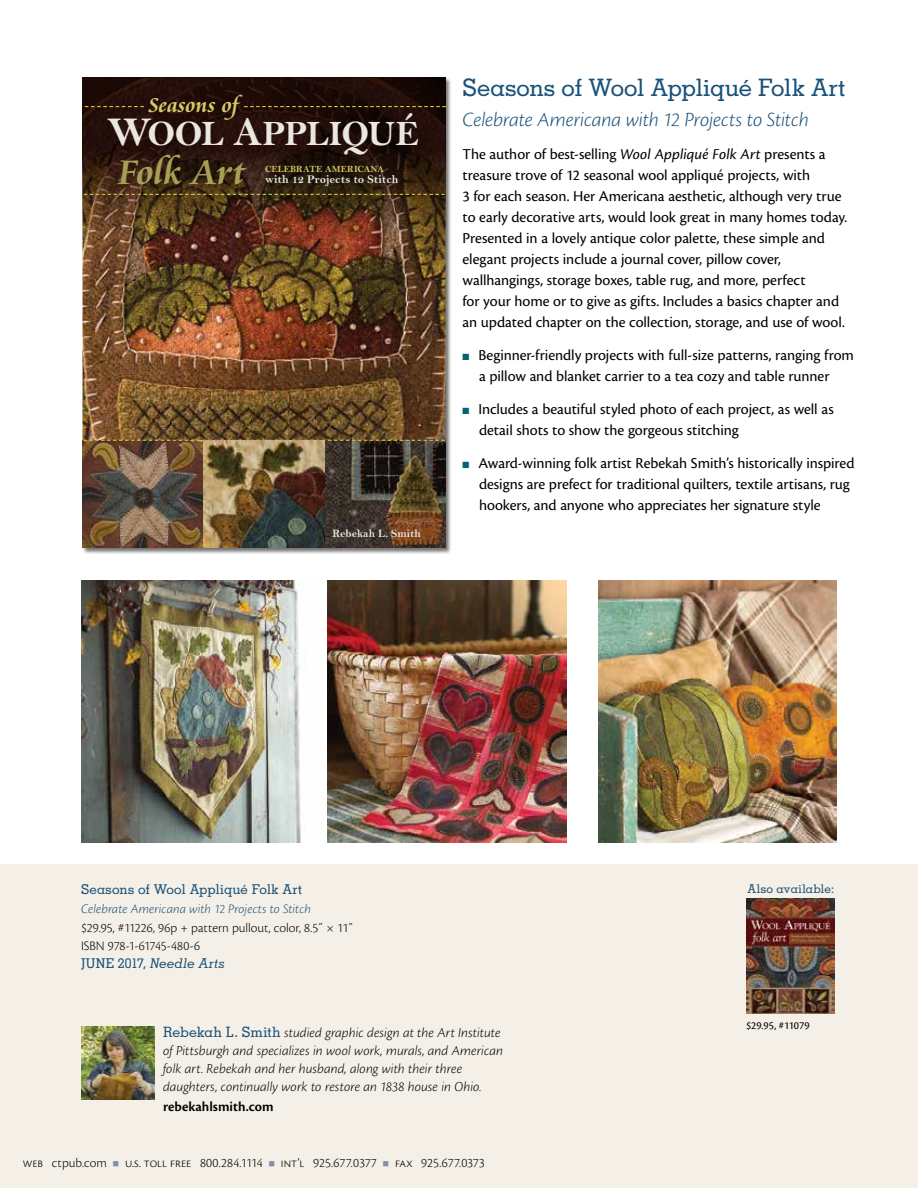
<style>
.page{position:relative;width:918px;height:1188px;background:#fff}
.page>*{position:absolute;margin:0;border:0;box-sizing:border-box;transform-origin:0 0}
.t1{font:700 37.5px "Cataneo BT";letter-spacing:-.01em;color:#a99f54}
.t2{font:36px "Bell MT Bold";letter-spacing:-.03em;color:#eae6e0}
.t3{font:500 24px "Memphis";letter-spacing:-.015em;color:#1a5179}
.t4{font:700 21.9px "Cataneo BT";color:#d8c969}
.t5{font:italic 300 21px "Cronos Pro";letter-spacing:-.005em;color:#1a5179}
.t6{font:15.75px/21px "Cronos Pro";letter-spacing:-.005em;color:#000}
.t7{font:italic 300 14.25px/18px "Cronos Pro";letter-spacing:.005em;color:#000}
.t8{font:600 14.25px "Cronos Pro";color:#000}
.t9{font:300 13.5px/18.8px "Cronos Pro";color:#000}
.t10{font:italic 300 13.5px "Cronos Pro";letter-spacing:.005em;color:#1a5179}
.t11{font:500 13.5px "Memphis";letter-spacing:-.005em;color:#1a5179}
.t12{font:italic 500 13.5px "Memphis";letter-spacing:.005em;color:#1a5179}
.t13{font:500 12px "Memphis";letter-spacing:.005em;color:#1a5179}
.t14{font:11.85px "Bell MT Bold";letter-spacing:-.01em;color:#eae6e0}
.t15{font:11.25px "Bell MT Bold";color:#eae6e0}
.t16{font:11.25px "Cronos Pro";color:#000}
.t17{font:9.45px "Bell MT Bold";letter-spacing:.005em;color:#d8c969}
.s1{font-size:41.25px}
.s2{font-style:italic}
.s3{color:#006574}
.s4{font-style:normal}
.s5{font-family:"Memphis";font-weight:500;font-style:normal;color:#1a5179}
.s6{color:#8490ab}
</style>
<div class="page">
<div style="left:0;top:864px;width:918px;height:324px;background:#f5f0e7"></div>
<img style="left:746px;top:899px;width:89px;height:115px">
<div style="left:82px;top:77px;width:370px;height:477px;background:#000;opacity:.55"></div>
<img style="left:82px;top:235px;width:364px;height:205px">
<svg style="left:82px;top:78px;width:364px;height:157px"></svg>
<img style="left:82px;top:441px;width:364px;height:107px">
<svg style="left:244px;top:106px;width:202px;height:1px"></svg>
<svg style="left:82px;top:106px;width:62px;height:1px"></svg>
<svg style="left:82px;top:194px;width:364px;height:1px"></svg>
<svg style="left:82px;top:440px;width:364px;height:1px"></svg>
<img style="left:328px;top:580px;width:238px;height:262px">
<img style="left:598px;top:580px;width:239px;height:262px">
<img style="left:81px;top:580px;width:220px;height:262px">
<img style="left:81px;top:1026px;width:73px;height:74px">
<h3 class="t4" style="left:148px;top:92px;width:92px">Seasons of</h3>
<h2 class="t2" style="left:107px;top:112px;width:313px"><span class="s1">W</span>OOL <span class="s1">A</span>PPLIQUÉ</h2>
<h1 class="t1" style="left:118px;top:148px;width:128px">Folk Art</h1>
<p class="t17" style="left:265px;top:163px;width:120px">CELEBRATE AMERICANA</p>
<p class="t14" style="left:265px;top:173px;width:135px">with 12 Projects to Stitch</p>
<p class="t15" style="left:333px;top:526px;width:90px">Rebekah L. Smith</p>
<h3 class="t3" style="left:463px;top:73px;width:385px">Seasons of Wool Appliqué Folk Art</h3>
<h3 class="t5" style="left:463px;top:107px;width:348px">Celebrate Americana with 12 Projects to Stitch</h3>
<p class="t6" style="left:463px;top:143px;width:386px">The author of best-selling <span class="s2">Wool Appliqué Folk Art</span> presents a treasure trove of 12 seasonal wool appliqué projects, with<br>3 for each season. Her Americana aesthetic, although very true to early decorative arts, would look great in many homes today.<br>Presented in a lovely antique color palette, these simple and elegant projects include a journal cover, pillow cover, wallhangings, storage boxes, table rug, and more, perfect<br>for your home or to give as gifts. Includes a basics chapter and an updated chapter on the collection, storage, and use of wool.</p>
<p class="t6" style="left:463px;top:344px;width:393px;text-align:center"><span class="s3">■</span> Beginner-friendly projects with full-size patterns, ranging from a pillow and blanket carrier to a tea cozy and table runner</p>
<p class="t6" style="left:479px;top:398px;width:356px;text-indent:-16px"><span class="s3">■</span> Includes a beautiful styled photo of each project, as well as detail shots to show the gorgeous stitching</p>
<p class="t6" style="left:479px;top:452px;width:377px;text-indent:-16px"><span class="s3">■</span> Award-winning folk artist Rebekah Smith’s historically inspired designs are prefect for traditional quilters, textile artisans, rug hookers, and anyone who appreciates her signature style</p>
<p class="t11" style="left:81px;top:881px;width:223px">Seasons of Wool Appliqué Folk Art</p>
<p class="t10" style="left:81px;top:901px;width:232px">Celebrate Americana with 12 Projects to Stitch</p>
<p class="t9" style="left:81px;top:918px;width:274px">$29.95, #11226, 96p + pattern pullout, color, 8.5˝ × 11˝<br>ISBN 978-1-61745-480-6</p>
<p class="t12" style="left:81px;top:955px;width:145px"><span class="s4">JUNE 2017,</span> Needle Arts</p>
<p class="t13" style="left:748px;top:881px;width:88px">Also available:</p>
<p class="t7" style="left:163px;top:1023px;width:342px"><span class="s5">Rebekah L. Smith</span> studied graphic design at the Art Institute of Pittsburgh and specializes in wool work, murals, and American folk art. Rebekah and her husband, along with their three daughters, continually work to restore an 1838 house in Ohio.</p>
<p class="t8" style="left:163px;top:1099px;width:112px">rebekahlsmith.com</p>
<p class="t9" style="left:23px;top:1153px;width:464px">web ctpub.com <span class="s6">■</span> u.s. toll free 800.284.1114 <span class="s6">■</span> int’l 925.677.0377 <span class="s6">■</span> fax 925.677.0373</p>
<p class="t16" style="left:746px;top:1019px;width:65px">$29.95, #11079</p>
</div>
